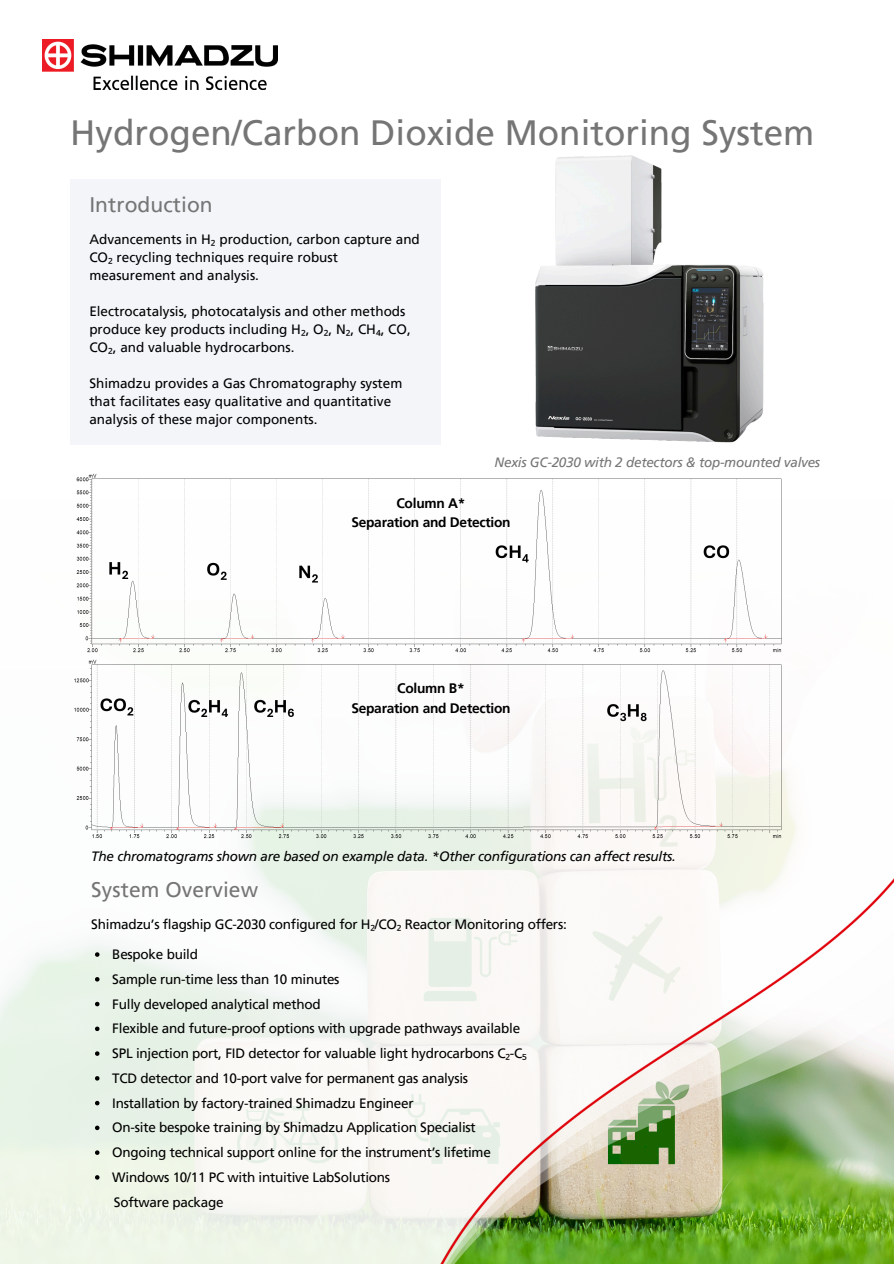
<style>
.page{position:relative;width:894px;height:1264px;background:#fff}
.page>*{position:absolute;margin:0;border:0;box-sizing:border-box;transform-origin:0 0}
.t1{font:35.1px "Frutiger LT Pro";color:#757575}
.t2{font:21px "Frutiger LT Pro";letter-spacing:.005em;color:#757575}
.t3{font:700 13.8px/19.5px "Frutiger LT Pro";letter-spacing:-.02em;color:#000;text-align:center}
.t4{font:13.5px "Frutiger LT Pro";letter-spacing:-.02em;color:#000}
.t5{font:13.5px/18px "Frutiger LT Pro";color:#000}
.t6{font:italic 13.5px "Frutiger LT Pro";letter-spacing:-.02em;color:#000}
.t7{font:italic 13.5px "Frutiger LT Pro";letter-spacing:-.02em;color:#757575}
.s1{font-family:"Noto Sans"}
</style>
<div class="page">
<img style="left:0;top:39px;width:893px;height:1224px">
<img style="left:0;top:494px;width:893px;height:308px">
<div style="left:70px;top:180px;width:370px;height:265px;background:#f3f5f9"></div>
<img style="left:446px;top:100px;width:332px;height:373px">
<img style="left:58px;top:473px;width:746px;height:367px">
<img style="left:43px;top:40px;width:235px;height:49px">
<svg style="left:95px;top:952px;width:4px;height:4px"></svg>
<svg style="left:95px;top:977px;width:4px;height:4px"></svg>
<svg style="left:95px;top:1001px;width:4px;height:5px"></svg>
<svg style="left:95px;top:1026px;width:4px;height:5px"></svg>
<svg style="left:95px;top:1051px;width:4px;height:4px"></svg>
<svg style="left:95px;top:1076px;width:4px;height:4px"></svg>
<svg style="left:95px;top:1100px;width:4px;height:5px"></svg>
<svg style="left:95px;top:1125px;width:4px;height:5px"></svg>
<svg style="left:95px;top:1150px;width:4px;height:4px"></svg>
<svg style="left:95px;top:1175px;width:4px;height:4px"></svg>
<p class="t1" style="left:70px;top:111px;width:745px">Hydrogen/Carbon Dioxide Monitoring System</p>
<p class="t2" style="left:89px;top:192px;width:125px">Introduction</p>
<p class="t5" style="left:89px;top:230px;width:332px">Advancements in H<span class="s1">₂</span> production, carbon capture and<br>CO<span class="s1">₂</span> recycling techniques require robust measurement and analysis.</p>
<p class="t5" style="left:89px;top:302px;width:323px">Electrocatalysis, photocatalysis and other methods produce key products including H<span class="s1">₂</span>, O<span class="s1">₂</span>, N<span class="s1">₂</span>, CH<span class="s1">₄</span>, CO,<br>CO<span class="s1">₂</span>, and valuable hydrocarbons.</p>
<p class="t5" style="left:89px;top:374px;width:314px">Shimadzu provides a Gas Chromatography system that facilitates easy qualitative and quantitative analysis of these major components.</p>
<p class="t7" style="left:494px;top:454px;width:327px">Nexis GC-2030 with 2 detectors &amp; top-mounted valves</p>
<p class="t3" style="left:351px;top:493px;width:161px">Column A*<br>Separation and Detection</p>
<p class="t3" style="left:351px;top:678px;width:161px">Column B*<br>Separation and Detection</p>
<p class="t6" style="left:91px;top:848px;width:586px">The chromatograms shown are based on example data. *Other configurations can affect results.</p>
<p class="t2" style="left:91px;top:877px;width:168px">System Overview</p>
<p class="t4" style="left:91px;top:916px;width:477px">Shimadzu’s flagship GC-2030 configured for H<span class="s1">₂</span>/CO<span class="s1">₂</span> Reactor Monitoring offers:</p>
<p class="t4" style="left:112px;top:946px;width:87px">Bespoke build</p>
<h3 class="t4" style="left:112px;top:970px;width:229px">Sample run-time less than 10 minutes</h3>
<h3 class="t4" style="left:112px;top:995px;width:210px">Fully developed analytical method</h3>
<p class="t4" style="left:112px;top:1020px;width:409px">Flexible and future-proof options with upgrade pathways available</p>
<p class="t4" style="left:112px;top:1045px;width:416px">SPL injection port, FID detector for valuable light hydrocarbons C<span class="s1">₂</span>-C<span class="s1">₅</span></p>
<p class="t4" style="left:112px;top:1069px;width:357px">TCD detector and 10-port valve for permanent gas analysis</p>
<p class="t4" style="left:112px;top:1094px;width:303px">Installation by factory-trained Shimadzu Engineer</p>
<h2 class="t4" style="left:112px;top:1119px;width:365px">On-site bespoke training by Shimadzu Application Specialist</h2>
<p class="t4" style="left:112px;top:1144px;width:380px">Ongoing technical support online for the instrument’s lifetime</p>
<p class="t4" style="left:112px;top:1168px;width:279px">Windows 10/11 PC with intuitive LabSolutions</p>
<p class="t4" style="left:114px;top:1193px;width:111px">Software package</p>
</div>
